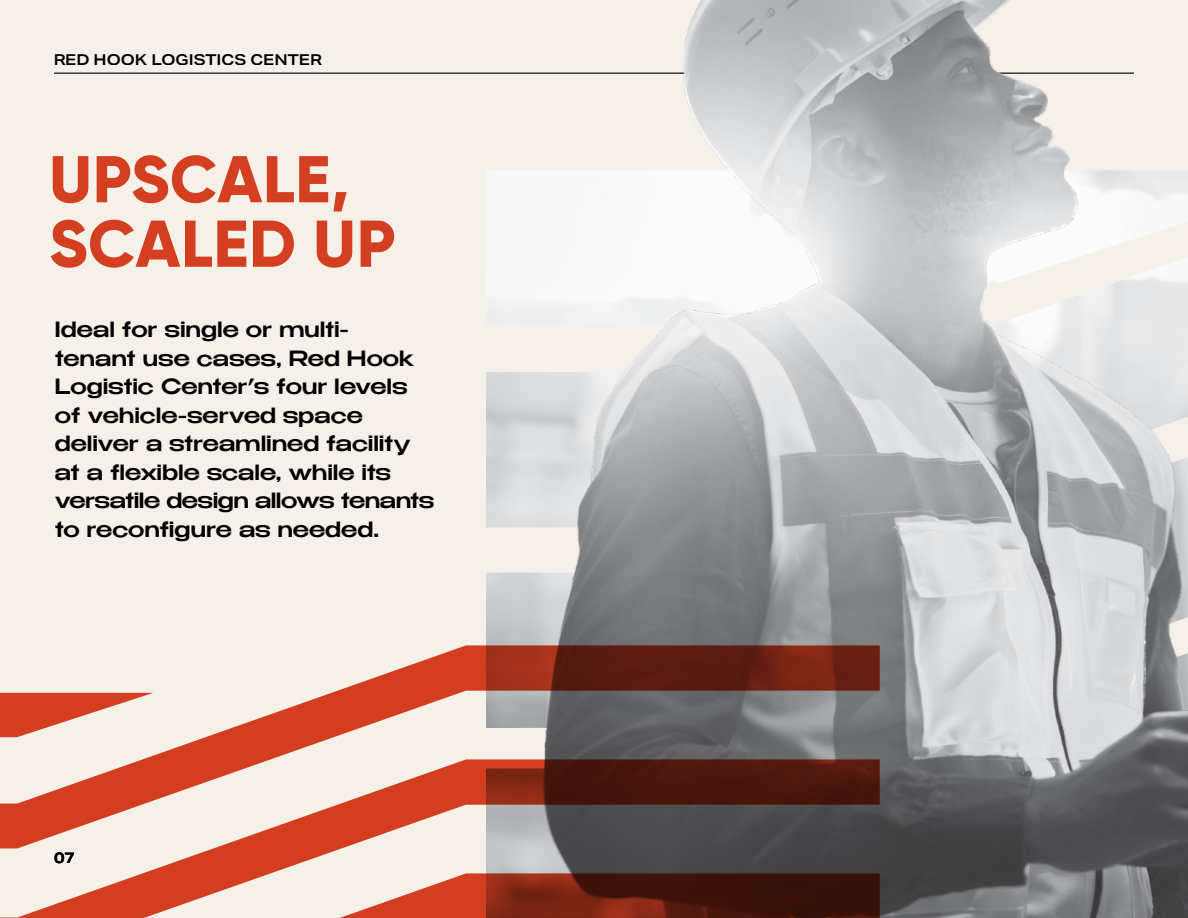
<style>
.page{position:relative;width:1188px;height:918px;background:#f6f1e8}
.page>*{position:absolute;margin:0;border:0;box-sizing:border-box;transform-origin:0 0}
.t1{font:800 66px/64.5px "Gilroy";letter-spacing:.01em;color:#db4324}
.t2{font:500 21px/28.5px "Benzin";letter-spacing:.005em;color:#000}
.t3{font:600 15px "Aktiv Grotesk Ex";color:#000}
</style>
<div class="page">
<hr style="left:54px;top:72px;width:1080px;height:2px;background:#373936">
<img style="left:504px;top:0;width:684px;height:918px">
<svg style="left:0;top:645px;width:880px;height:114px"></svg>
<svg style="left:0;top:759px;width:880px;height:114px"></svg>
<svg style="left:0;top:873px;width:880px;height:45px"></svg>
<svg style="left:0;top:693px;width:153px;height:44px"></svg>
<p class="t3" style="left:53px;top:51px;width:270px">RED HOOK LOGISTICS CENTER</p>
<h1 class="t1" style="left:49px;top:147px;width:348px">UPSCALE,<br>SCALED UP</h1>
<p class="t2" style="left:55px;top:314px;width:381px">Ideal for single or multi&shy;tenant use cases, Red Hook<br>Logistic Center’s four levels of vehicle-served space deliver a streamlined facility at a flexible scale, while its versatile design allows tenants to reconfigure as needed.</p>
<p class="t3" style="left:54px;top:849px;width:22px">07</p>
</div>
